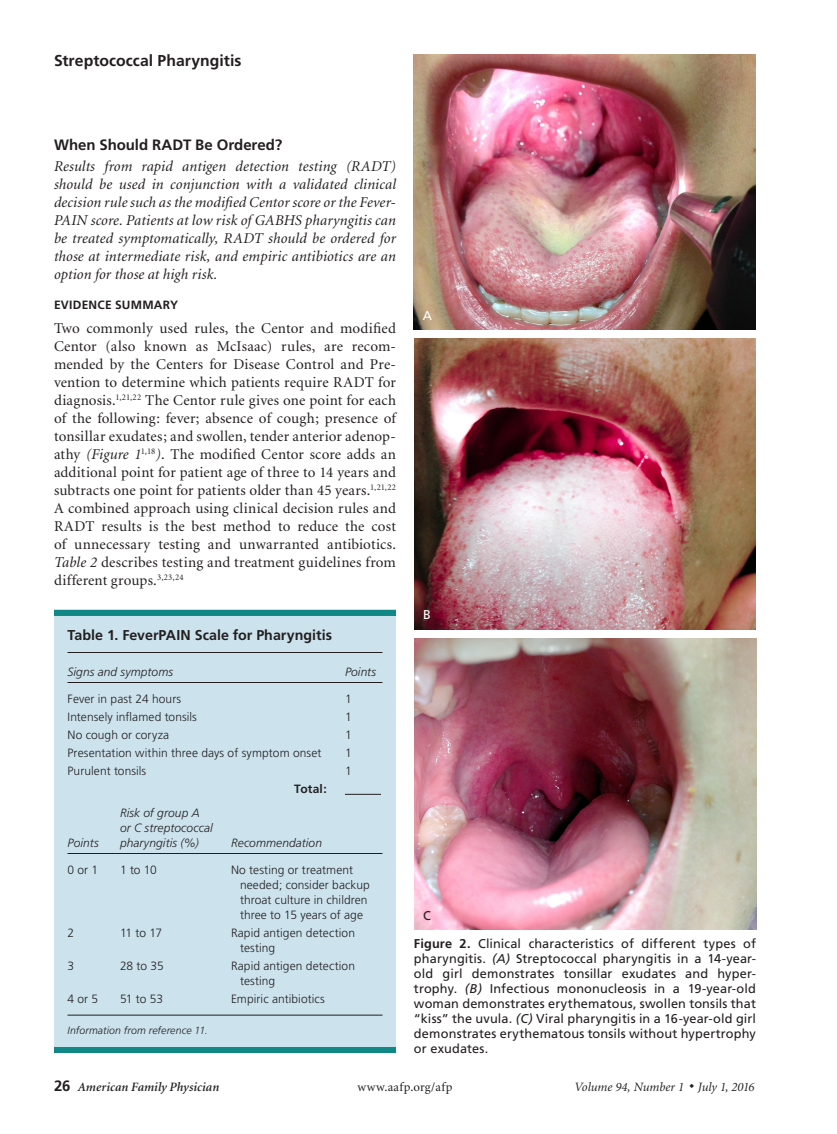
<style>
.page{position:relative;width:837px;height:1134px;background:#fff}
.page>*{position:absolute;margin:0;border:0;box-sizing:border-box;transform-origin:0 0}
.t1{font:700 15.75px "Frutiger";letter-spacing:.005em;color:#231f20}
.body_noindent{font:15px/18px "Minion";letter-spacing:.01em;color:#231f20;text-align:justify}
.body_noindent-2{font:italic 15px/18px "Minion";letter-spacing:.005em;color:#231f20;text-align:justify}
.head1{font:700 15px "Frutiger";color:#231f20}
.table_title{font:700 14.25px "Frutiger";letter-spacing:.005em;color:#231f20}
.fig_legend{font:12.75px/15px "Frutiger";letter-spacing:.01em;color:#231f20;text-align:justify}
.t2{font:italic 12.75px "Minion";color:#231f20}
.t3{font:italic 600 12.75px "Minion";letter-spacing:.005em;color:#231f20}
.t4{font:12.75px "Minion";letter-spacing:.03em;color:#231f20}
.fig_ABC{font:12.75px "Frutiger";color:#fff}
.fig_ABC-2{font:12.75px "Frutiger";color:#231f20}
.table_data{font:300 12px/15px "Frutiger";letter-spacing:.005em;color:#231f20}
.table_head1{font:italic 300 12px/15px "Frutiger";letter-spacing:.005em;color:#231f20}
.head2{font:700 12px "Frutiger";letter-spacing:.02em;color:#231f20}
.table_data-2{font:700 12px "Frutiger";letter-spacing:.01em;color:#231f20}
.table_note_rule{font:italic 300 10.5px "Frutiger";letter-spacing:.01em;color:#231f20}
.s1{font-style:italic}
.s2{font-weight:700}
.s3{font-family:"Frutiger";font-weight:700;font-style:normal;font-size:15px}
</style>
<div class="page">
<div style="left:54px;top:610px;width:342px;height:443px;background:#cce3ee"></div>
<div style="left:54px;top:610px;width:342px;height:6px;background:#118786"></div>
<hr style="left:68px;top:652px;width:314px;height:1px;background:#231f20">
<hr style="left:68px;top:682px;width:277px;height:1px;background:#231f20">
<hr style="left:345px;top:682px;width:37px;height:1px;background:#231f20">
<hr style="left:345px;top:794px;width:36px;height:1px;background:#231f20">
<hr style="left:68px;top:853px;width:52px;height:1px;background:#231f20">
<hr style="left:120px;top:853px;width:111px;height:1px;background:#231f20">
<hr style="left:231px;top:853px;width:151px;height:1px;background:#231f20">
<hr style="left:68px;top:1015px;width:314px;height:1px;background:#231f20">
<div style="left:54px;top:1047px;width:342px;height:6px;background:#118786"></div>
<svg style="left:414px;top:929px;width:342px;height:1px"></svg>
<img style="left:414px;top:54px;width:342px;height:275px">
<img style="left:414px;top:338px;width:342px;height:291px">
<img style="left:414px;top:638px;width:342px;height:291px">
<p class="t1" style="left:54px;top:51px;width:189px">Streptococcal Pharyngitis</p>
<p class="head1" style="left:54px;top:136px;width:230px">When Should RADT Be Ordered?</p>
<p class="body_noindent-2" style="left:54px;top:158px;width:344px">Results from rapid antigen detection testing (RADT) should be used in conjunction with a validated clinical decision rule such as the modified Centor score or the Fever-PAIN score. Patients at low risk of GABHS pharyngitis can be treated symptomatically, RADT should be ordered for those at intermediate risk, and empiric antibiotics are an option for those at high risk.</p>
<p class="head2" style="left:54px;top:298px;width:126px">EVIDENCE SUMMARY</p>
<p class="body_noindent" style="left:54px;top:320px;width:344px">Two commonly used rules, the Centor and modified Centor (also known as McIsaac) rules, are recom&shy;mended by the Centers for Disease Control and Pre&shy;vention to determine which patients require RADT for diagnosis.<sup>1,21,22</sup> The Centor rule gives one point for each of the following: fever; absence of cough; presence of tonsillar exudates; and swollen, tender anterior adenop&shy;athy <span class="s1">(Figure 1</span><sup>1,18</sup><span class="s1">)</span>. The modified Centor score adds an additional point for patient age of three to 14 years and subtracts one point for patients older than 45 years.<sup>1,21,22<br></sup>A combined approach using clinical decision rules and RADT results is the best method to reduce the cost of unnecessary testing and unwarranted antibiotics.<br><span class="s1">Table 2</span> describes testing and treatment guidelines from different groups.<sup>3,23,24</sup></p>
<p class="table_title" style="left:68px;top:627px;width:266px">Table 1. FeverPAIN Scale for Pharyngitis</p>
<p class="table_head1" style="left:68px;top:665px;width:107px">Signs and symptoms</p>
<p class="table_head1" style="left:345px;top:665px;width:33px">Points</p>
<p class="table_data" style="left:68px;top:692px;width:115px">Fever in past 24 hours</p>
<p class="table_data" style="left:68px;top:710px;width:131px">Intensely inflamed tonsils</p>
<p class="table_data" style="left:68px;top:728px;width:103px">No cough or coryza</p>
<p class="table_data" style="left:68px;top:746px;width:255px">Presentation within three days of symptom onset</p>
<p class="table_data" style="left:68px;top:764px;width:80px">Purulent tonsils</p>
<p class="table_data" style="left:345px;top:692px;width:8px">1</p>
<p class="table_data" style="left:345px;top:710px;width:8px">1</p>
<p class="table_data" style="left:345px;top:728px;width:8px">1</p>
<p class="table_data" style="left:345px;top:746px;width:8px">1</p>
<p class="table_data" style="left:345px;top:764px;width:8px">1</p>
<p class="table_head1" style="left:68px;top:836px;width:33px">Points</p>
<p class="table_head1" style="left:120px;top:806px;width:94px">Risk of group A or C streptococcal pharyngitis (%)</p>
<p class="table_data-2" style="left:294px;top:782px;width:34px">Total:</p>
<p class="table_head1" style="left:231px;top:836px;width:93px">Recommendation</p>
<p class="table_data" style="left:68px;top:863px;width:32px">0 or 1</p>
<p class="table_data" style="left:120px;top:863px;width:38px">1 to 10</p>
<p class="table_data" style="left:240px;top:863px;width:131px;text-indent:-9px">No testing or treatment needed; consider backup throat culture in children three to 15 years of age</p>
<p class="table_data" style="left:68px;top:926px;width:8px">2</p>
<p class="table_data" style="left:120px;top:926px;width:44px">11 to 17</p>
<p class="table_data" style="left:240px;top:926px;width:117px;text-indent:-9px">Rapid antigen detection testing</p>
<p class="table_data" style="left:68px;top:959px;width:8px">3</p>
<p class="table_data" style="left:120px;top:959px;width:45px">28 to 35</p>
<p class="table_data" style="left:240px;top:959px;width:117px;text-indent:-9px">Rapid antigen detection testing</p>
<p class="table_data" style="left:68px;top:992px;width:32px">4 or 5</p>
<p class="table_data" style="left:120px;top:992px;width:45px">51 to 53</p>
<p class="table_data" style="left:231px;top:992px;width:95px">Empiric antibiotics</p>
<p class="table_note_rule" style="left:68px;top:1024px;width:142px">Information from reference 11.</p>
<p class="fig_ABC" style="left:423px;top:308px;width:11px">A</p>
<p class="fig_ABC" style="left:423px;top:607px;width:9px">B</p>
<p class="fig_ABC-2" style="left:423px;top:909px;width:9px">C</p>
<p class="fig_legend" style="left:414px;top:936px;width:344px"><span class="s2">Figure 2.</span> Clinical characteristics of different types of pharyngitis. <span class="s1">(A)</span> Streptococcal pharyngitis in a 14-year&shy;old girl demonstrates tonsillar exudates and hyper&shy;trophy. <span class="s1">(B)</span> Infectious mononucleosis in a 19-year-old woman demonstrates erythematous, swollen tonsils that “kiss” the uvula. <span class="s1">(C)</span> Viral pharyngitis in a 16-year-old girl demonstrates erythematous tonsils without hypertrophy or exudates.</p>
<p class="t3" style="left:54px;top:1080px;width:167px"><span class="s3">26</span> American Family Physician</p>
<p class="t4" style="left:357px;top:1080px;width:97px">www.aafp.org/afp</p>
<p class="t2" style="left:574px;top:1080px;width:182px">Volume 94, Number 1 ◆ July 1, 2016</p>
</div>
